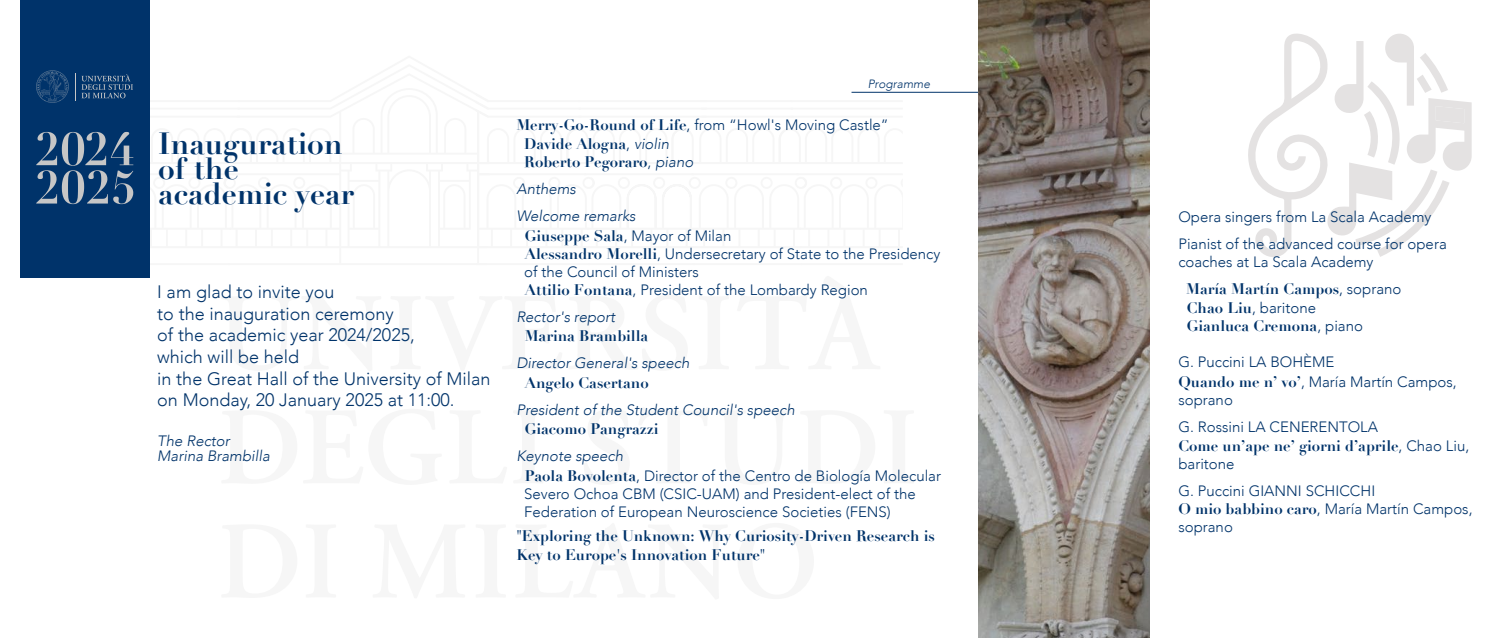
<style>
.page{position:relative;width:1490px;height:638px;background:#fff}
.page>*{position:absolute;margin:0;border:0;box-sizing:border-box;transform-origin:0 0}
.t1{font:700 30px/25.2px "Didot";color:#00336a}
.t2{font:300 18px/21.6px "Avenir";color:#00336a}
.t3{font:300 15px/18px "Avenir";color:#00336a}
.t4{font:700 15px/18px "Didot";color:#00336a}
.t5{font:italic 300 15px/15px "Avenir";color:#00336a}
.t6{font:italic 300 12px "Avenir";color:#00336a}
.s1{font-family:"Didot";font-weight:700}
.s2{font-family:"Avenir";font-weight:300}
.s3{font-family:"Avenir";font-weight:300;font-style:italic}
.s4{font-style:italic}
</style>
<div class="page">
<svg style="left:1248px;top:33px;width:223px;height:224px"></svg>
<div style="left:20px;top:0;width:130px;height:278px;background:#00336a"></div>
<svg style="left:36px;top:70px;width:866px;height:135px"></svg>
<hr style="left:851px;top:92px;width:139px;height:1px;background:#00336a">
<img style="left:978px;top:0;width:171px;height:638px">
<h1 class="t1" style="left:158px;top:131px;width:197px">Inauguration of the academic year</h1>
<p class="t2" style="left:157px;top:281px;width:335px">I am glad to invite you<br>to the inauguration ceremony<br>of the academic year 2024/2025,<br>which will be held<br>in the Great Hall of the University of Milan on Monday, 20 January 2025 at 11:00.</p>
<p class="t5" style="left:157px;top:433px;width:114px">The Rector<br>Marina Brambilla</p>
<p class="t6" style="left:867px;top:77px;width:64px">Programme</p>
<p class="t3" style="left:516px;top:116px;width:374px"><span class="s1">Merry-Go-Round of Life</span>, from “Howl's Moving Castle”</p>
<p class="t4" style="left:524px;top:135px;width:170px">Davide Alogna<span class="s2">,</span> <span class="s3">violin<br></span>Roberto Pegoraro<span class="s2">,</span> <span class="s3">piano</span></p>
<p class="t5" style="left:516px;top:176px;width:121px;line-height:27px">Anthems<br>Welcome remarks</p>
<p class="t3" style="left:524px;top:227px;width:417px"><span class="s1">Giuseppe Sala</span>, Mayor of Milan<br><span class="s1">Alessandro Morelli</span>, Undersecretary of State to the Presidency of the Council of Ministers<br><span class="s1">Attilio Fontana</span>, President of the Lombardy Region</p>
<p class="t5" style="left:516px;top:309px;width:100px">Rector's report</p>
<p class="t4" style="left:524px;top:327px;width:125px">Marina Brambilla</p>
<p class="t5" style="left:516px;top:356px;width:174px">Director General's speech</p>
<p class="t4" style="left:524px;top:374px;width:125px">Angelo Casertano</p>
<p class="t5" style="left:516px;top:402px;width:280px">President of the Student Council's speech</p>
<p class="t4" style="left:524px;top:420px;width:135px">Giacomo Pangrazzi</p>
<p class="t3" style="left:524px;top:446px;width:418px;line-height:19.5px;text-indent:-8px"><span class="s4">Keynote speech<br></span><span class="s1">Paola Bovolenta</span>, Director of the Centro de Biología Molecular</p>
<p class="t3" style="left:524px;top:485px;width:393px">Severo Ochoa CBM (CSIC-UAM) and President-elect of the<br>Federation of European Neuroscience Societies (FENS)</p>
<p class="t4" style="left:516px;top:526px;width:420px;line-height:19.5px">"Exploring the Unknown: Why Curiosity-Driven Research is<br>Key to Europe's Innovation Future"</p>
<p class="t3" style="left:1178px;top:203px;width:270px;line-height:27px">Opera singers from La Scala Academy<br>Pianist of the advanced course for opera</p>
<p class="t3" style="left:1178px;top:253px;width:197px">coaches at La Scala Academy</p>
<p class="t4" style="left:1185px;top:280px;width:217px">María Martín Campos<span class="s2">, soprano</span></p>
<p class="t3" style="left:1186px;top:299px;width:131px"><span class="s1">Chao Liu</span>, baritone</p>
<p class="t4" style="left:1186px;top:317px;width:178px">Gianluca Cremona<span class="s2">, piano</span></p>
<p class="t3" style="left:1178px;top:352px;width:280px;line-height:19.5px">G. Puccini LA BOHÈME<br><span class="s1">Quando me n’ vo’</span>, María Martín Campos,</p>
<p class="t3" style="left:1178px;top:386px;width:201px;line-height:27px">soprano<br>G. Rossini LA CENERENTOLA</p>
<p class="t4" style="left:1178px;top:437px;width:292px">Come un’ape ne’ giorni d’aprile<span class="s2">, Chao Liu,</span></p>
<p class="t3" style="left:1178px;top:451px;width:198px;line-height:27px">baritone<br>G. Puccini GIANNI SCHICCHI</p>
<p class="t3" style="left:1178px;top:500px;width:296px"><span class="s1">O mio babbino caro</span>, María Martín Campos, soprano</p>
</div>
